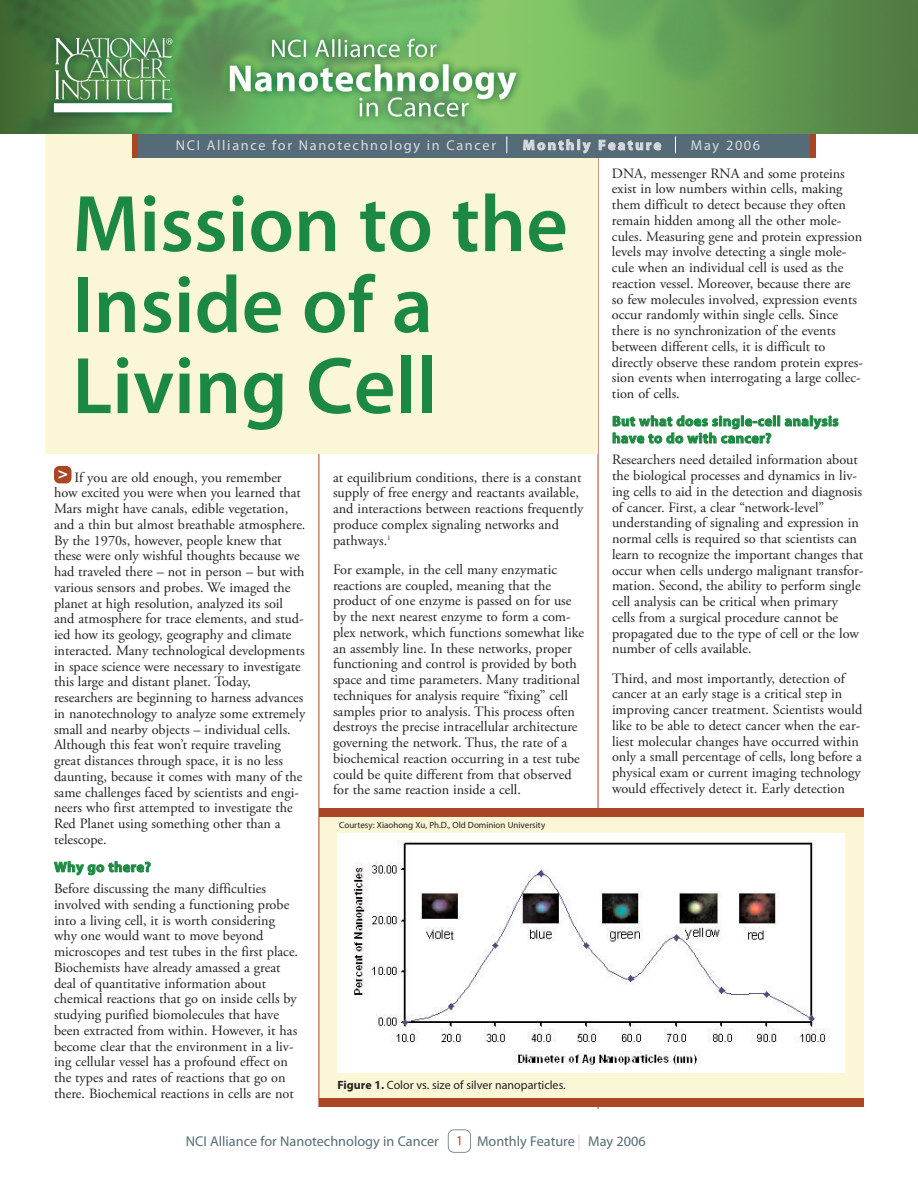
<style>
.page{position:relative;width:918px;height:1188px;background:#fff}
.page>*{position:absolute;margin:0;border:0;box-sizing:border-box;transform-origin:0 0}
.t1{font:600 81px/81px "Myriad Pro";color:#1b8942}
.t2{font:14.25px/15.8px "Adobe Garamond Pro";color:#231f20}
.t3{font:700 14.25px/17.1px "Myriad Pro";letter-spacing:.03em;color:#1b8942}
.t4{font:14.25px "Myriad Pro";color:#556c78}
.t5{font:14.25px "Myriad Pro";letter-spacing:.12em;color:#d9dcde}
.t6{font:700 14.25px "Myriad Pro";letter-spacing:.165em;color:#d9dcde}
.t7{font:13.5px "Myriad Pro";color:#aa4623}
.t8{font:12px "Myriad Pro";color:#231f20}
.t9{font:9px "Myriad Pro";color:#231f20}
.s1{font-weight:700}
</style>
<div class="page">
<hr style="left:598px;top:102px;width:1px;height:1007px;background:#aa4623">
<div style="left:319px;top:814px;width:545px;height:290px;background:#fbf6d6"></div>
<div style="left:448px;top:1129px;width:23px;height:24px;border:2px solid #556c78;border-radius:6px"></div>
<svg style="left:579px;top:1135px;width:1px;height:16px"></svg>
<hr style="left:319px;top:334px;width:1px;height:773px;background:#aa4623">
<div style="left:45px;top:132px;width:553px;height:321px;background:#fbf6d6"></div>
<div style="left:54px;top:466px;width:17px;height:17px;background:#aa4623;border-radius:5px"></div>
<svg style="left:59px;top:470px;width:8px;height:14px"></svg>
<div style="left:139px;top:133px;width:671px;height:24px;background:#556c78"></div>
<svg style="left:506px;top:136px;width:1px;height:17px"></svg>
<svg style="left:675px;top:136px;width:1px;height:17px"></svg>
<div style="left:319px;top:808px;width:545px;height:8px;background:#aa4623"></div>
<div style="left:337px;top:833px;width:508px;height:240px;background:#fff"></div>
<img style="left:354px;top:841px;width:476px;height:224px">
<div style="left:319px;top:1099px;width:545px;height:8px;background:#aa4623"></div>
<img style="left:0;top:0;width:918px;height:134px">
<p class="t5" style="left:176px;top:140px;width:322px">NCI Alliance for Nanotechnology in Cancer</p>
<p class="t6" style="left:523px;top:140px;width:140px">Monthly Feature</p>
<p class="t5" style="left:691px;top:140px;width:71px">May 2006</p>
<h1 class="t1" style="left:72px;top:190px;width:497px">Mission to the<br>Inside of a<br>Living Cell</h1>
<p class="t2" style="left:54px;top:471px;width:253px;text-indent:20px">If you are old enough, you remember how excited you were when you learned that Mars might have canals, edible vegetation, and a thin but almost breathable atmosphere.<br>By the 1970s, however, people knew that these were only wishful thoughts because we had traveled there – not in person – but with various sensors and probes. We imaged the planet at high resolution, analyzed its soil and atmosphere for trace elements, and stud&shy;ied how its geology, geography and climate interacted. Many technological developments in space science were necessary to investigate this large and distant planet. Today, researchers are beginning to harness advances in nanotechnology to analyze some extremely small and nearby objects – individual cells.<br>Although this feat won’t require traveling great distances through space, it is no less daunting, because it comes with many of the same challenges faced by scientists and engi&shy;neers who first attempted to investigate the Red Planet using something other than a telescope.</p>
<p class="t3" style="left:54px;top:860px;width:98px">Why go there?</p>
<p class="t2" style="left:54px;top:882px;width:246px">Before discussing the many difficulties involved with sending a functioning probe into a living cell, it is worth considering why one would want to move beyond microscopes and test tubes in the first place.<br>Biochemists have already amassed a great deal of quantitative information about chemical reactions that go on inside cells by studying purified biomolecules that have been extracted from within. However, it has become clear that the environment in a liv&shy;ing cellular vessel has a profound effect on the types and rates of reactions that go on there. Biochemical reactions in cells are not</p>
<p class="t2" style="left:333px;top:471px;width:252px">at equilibrium conditions, there is a constant supply of free energy and reactants available, and interactions between reactions frequently produce complex signaling networks and pathways.<sup>1</sup></p>
<p class="t2" style="left:333px;top:563px;width:253px">For example, in the cell many enzymatic reactions are coupled, meaning that the product of one enzyme is passed on for use by the next nearest enzyme to form a com&shy;plex network, which functions somewhat like an assembly line. In these networks, proper functioning and control is provided by both space and time parameters. Many traditional techniques for analysis require “fixing” cell samples prior to analysis. This process often destroys the precise intracellular architecture governing the network. Thus, the rate of a biochemical reaction occurring in a test tube could be quite different from that observed for the same reaction inside a cell.</p>
<p class="t9" style="left:339px;top:821px;width:207px">Courtesy: Xiaohong Xu, Ph.D., Old Dominion University</p>
<p class="t8" style="left:337px;top:1080px;width:230px"><span class="s1">Figure 1.</span> Color vs. size of silver nanoparticles.</p>
<p class="t2" style="left:612px;top:166px;width:252px">DNA, messenger RNA and some proteins exist in low numbers within cells, making them difficult to detect because they often remain hidden among all the other mole&shy;cules. Measuring gene and protein expression levels may involve detecting a single mole&shy;cule when an individual cell is used as the reaction vessel. Moreover, because there are so few molecules involved, expression events occur randomly within single cells. Since there is no synchronization of the events between different cells, it is difficult to directly observe these random protein expres&shy;sion events when interrogating a large collec&shy;tion of cells.</p>
<p class="t3" style="left:612px;top:414px;width:228px">But what does single-cell analysis have to do with cancer?</p>
<p class="t2" style="left:612px;top:453px;width:253px">Researchers need detailed information about the biological processes and dynamics in liv&shy;ing cells to aid in the detection and diagnosis of cancer. First, a clear “network-level” understanding of signaling and expression in normal cells is required so that scientists can learn to recognize the important changes that occur when cells undergo malignant transfor&shy;mation. Second, the ability to perform single cell analysis can be critical when primary cells from a surgical procedure cannot be propagated due to the type of cell or the low number of cells available.</p>
<p class="t2" style="left:612px;top:671px;width:252px">Third, and most importantly, detection of cancer at an early stage is a critical step in improving cancer treatment. Scientists would like to be able to detect cancer when the ear&shy;liest molecular changes have occurred within only a small percentage of cells, long before a physical exam or current imaging technology would effectively detect it. Early detection</p>
<p class="t4" style="left:186px;top:1136px;width:255px">NCI Alliance for Nanotechnology in Cancer</p>
<p class="t4" style="left:477px;top:1136px;width:170px">Monthly Feature May 2006</p>
<p class="t7" style="left:456px;top:1136px;width:8px">1</p>
</div>
